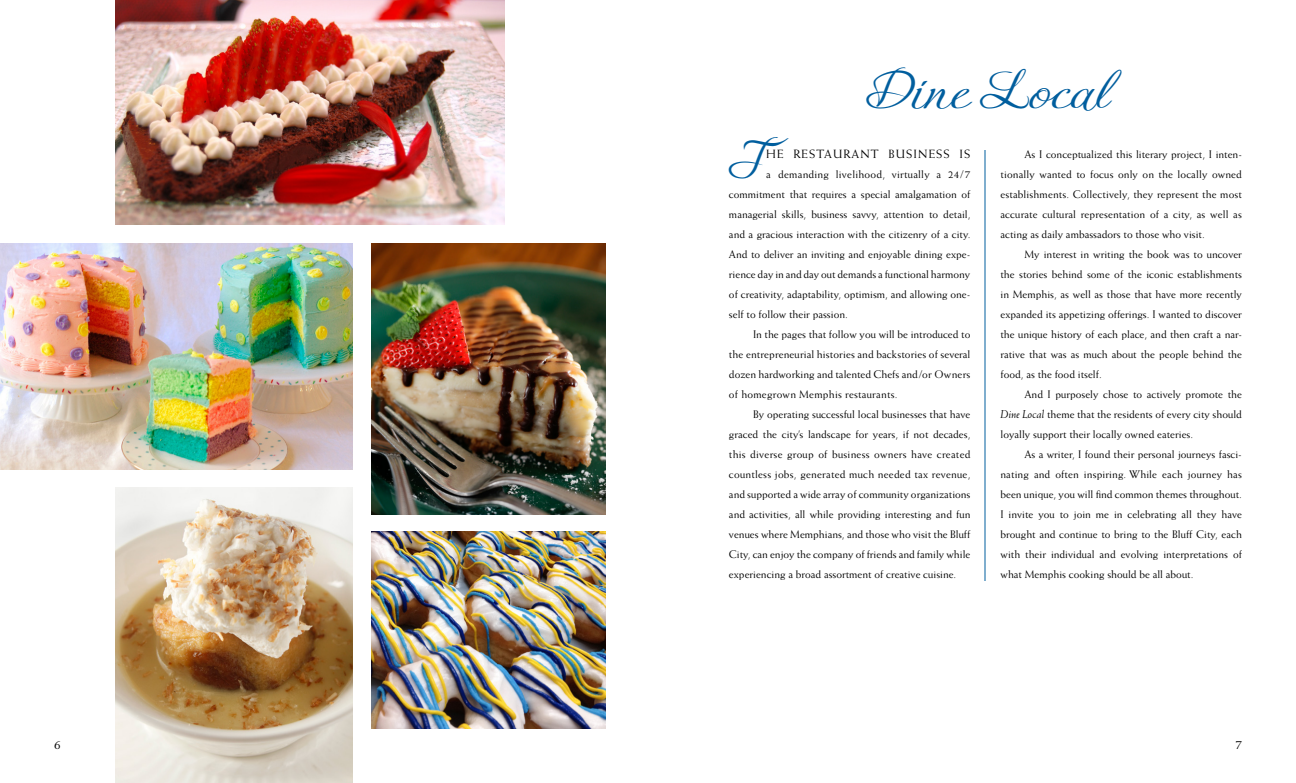
<style>
.page{position:relative;width:1296px;height:783px;background:#fff}
.page>*{position:absolute;margin:0;border:0;box-sizing:border-box;transform-origin:0 0}
.t1{font:48.3px "Quirina";color:#005e9e}
.t2{font:48px "Quirina";color:#005e9e}
.t3{font:13px "Weiss Std";color:#000}
.t4{font:12px "Weiss Std";letter-spacing:.09em;color:#000}
.t5{font:11px/20px "Weiss Std";color:#000;text-align:justify}
.s1{font-style:italic;font-size:11.5px}
</style>
<div class="page">
<img style="left:0;top:243px;width:353px;height:226px">
<img style="left:371px;top:243px;width:235px;height:271px">
<img style="left:371px;top:531px;width:235px;height:198px">
<img style="left:115px;top:0;width:389px;height:225px">
<img style="left:115px;top:487px;width:238px;height:296px">
<hr style="left:984px;top:150px;width:2px;height:431px;background:#005e9e">
<h2 class="t2" style="left:864px;top:63px;width:245px">Dine Local</h2>
<h1 class="t1" style="left:728px;top:133px;width:62px">T</h1>
<p class="t4" style="left:766px;top:147px;width:206px">HE RESTAURANT BUSINESS IS</p>
<p class="t5" style="left:729px;top:164px;width:243px;text-indent:37px">a demanding livelihood, virtually a 24/7 commitment that requires a special amalgamation of managerial skills, business savvy, attention to detail, and a gracious interaction with the citizenry of a city.<br>And to deliver an inviting and enjoyable dining expe&shy;rience day in and day out demands a functional harmony of creativity, adaptability, optimism, and allowing one&shy;self to follow their passion.</p>
<p class="t5" style="left:729px;top:324px;width:243px;text-indent:24px">In the pages that follow you will be introduced to the entrepreneurial histories and backstories of several dozen hardworking and talented Chefs and /or Owners of homegrown Memphis restaurants.</p>
<p class="t5" style="left:729px;top:404px;width:243px;text-indent:24px">By operating successful local businesses that have graced the city’s landscape for years, if not decades, this diverse group of business owners have created countless jobs, generated much needed tax revenue, and supported a wide array of community organizations and activities, all while providing interesting and fun venues where Memphians, and those who visit the Bluff City, can enjoy the company of friends and family while experiencing a broad assortment of creative cuisine.</p>
<p class="t5" style="left:1001px;top:144px;width:243px;text-indent:24px">As I conceptualized this literary project, I inten&shy;tionally wanted to focus only on the locally owned establishments. Collectively, they represent the most accurate cultural representation of a city, as well as acting as daily ambassadors to those who visit.</p>
<p class="t5" style="left:1001px;top:244px;width:243px;text-indent:24px">My interest in writing the book was to uncover the stories behind some of the iconic establishments in Memphis, as well as those that have more recently expanded its appetizing offerings. I wanted to discover the unique history of each place, and then craft a nar&shy;rative that was as much about the people behind the food, as the food itself.</p>
<p class="t5" style="left:1000px;top:384px;width:243px;text-indent:24px">And I purposely chose to actively promote the <span class="s1">Dine Local</span> theme that the residents of every city should loyally support their locally owned eateries.</p>
<p class="t5" style="left:1000px;top:444px;width:243px;text-indent:24px">As a writer, I found their personal journeys fasci&shy;nating and often inspiring. While each journey has been unique, you will find common themes throughout.<br>I invite you to join me in celebrating all they have brought and continue to bring to the Bluff City, each with their individual and evolving interpretations of what Memphis cooking should be all about.</p>
<p class="t3" style="left:54px;top:737px;width:8px">6</p>
<p class="t3" style="left:1236px;top:737px;width:8px">7</p>
</div>
